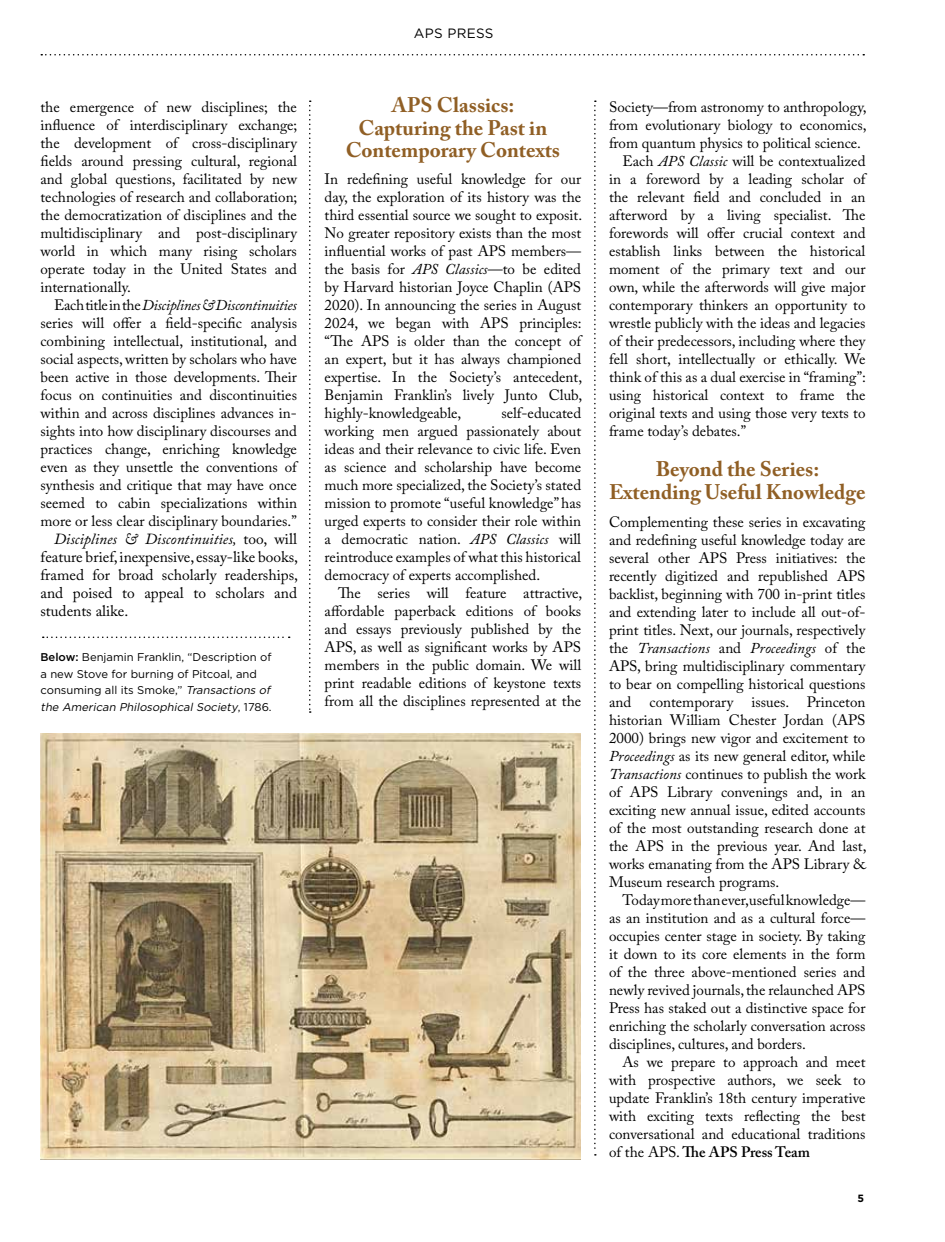
<style>
.page{position:relative;width:945px;height:1242px;background:#fff}
.page>*{position:absolute;margin:0;border:0;box-sizing:border-box;transform-origin:0 0}
.t1{font:700 21px/22.5px "Adobe Caslon Pro";color:#905f25;text-align:center}
.t2{font:15.3px/18px "Adobe Caslon Pro";color:#000;text-align:justify}
.t3{font:15px/18px "Adobe Caslon Pro";color:#000;text-align:justify}
.t4{font:13.5px "Gotham";letter-spacing:.02em;color:#000}
.t5{font:11.25px/16.5px "Gotham";color:#000}
.t6{font:700 10.5px "Gotham";color:#000}
.s1{font-style:italic}
.s2{font-weight:500}
.s3{font-weight:600}
</style>
<div class="page">
<svg style="left:309px;top:100px;width:2px;height:613px"></svg>
<svg style="left:41px;top:54px;width:823px;height:2px"></svg>
<svg style="left:43px;top:637px;width:247px;height:1px"></svg>
<svg style="left:594px;top:100px;width:2px;height:1056px"></svg>
<img style="left:40px;top:734px;width:541px;height:426px">
<p class="t3" style="left:40px;top:97px;width:258px">the emergence of new disciplines; the influence of interdisciplinary exchange; the development of cross-disciplinary fields around pressing cultural, regional and global questions, facilitated by new technologies of research and collaboration; the democratization of disciplines and the multidisciplinary and post-disciplinary world in which many rising scholars operate today in the United States and internationally.</p>
<p class="t3" style="left:40px;top:295px;width:258px;text-indent:14px">Each title in the <span class="s1">Disciplines &amp; Discontinuities </span>series will offer a field-specific analysis combining intellectual, institutional, and social aspects, written by scholars who have been active in those developments. Their focus on continuities and discontinuities within and across disciplines advances in&shy;sights into how disciplinary discourses and practices change, enriching knowledge even as they unsettle the conventions of synthesis and critique that may have once seemed to cabin specializations within more or less clear disciplinary boundaries.”</p>
<p class="t2" style="left:41px;top:529px;width:259px;text-indent:13px"><span class="s1">Disciplines &amp; Discontinuities,</span> too, will feature brief, inexpensive, essay-like books, framed for broad scholarly readerships, and poised to appeal to scholars and students alike.</p>
<p class="t5" style="left:40px;top:649px;width:234px"><span class="s2">Below:</span> Benjamin Franklin, “Description of a new Stove for burning of Pitcoal, and consuming all its Smoke,” <span class="s1">Transactions of the American PhilosophicalSociety</span>, 1 7 8 6 .</p>
<p class="t4" style="left:414px;top:24px;width:81px">APS PRESS</p>
<h1 class="t1" style="left:346px;top:94px;width:216px">APS Classics:<br>Capturing the Past in<br>Contemporary Contexts</h1>
<p class="t3" style="left:325px;top:170px;width:259px">In redefining useful knowledge for our day, the exploration of its history was the third essential source we sought to exposit.<br>No greater repository exists than the most influential works of past APS members— the basis for <span class="s1">APS Classics</span>—to be edited by Harvard historian Joyce Chaplin (APS 2020). In announcing the series in August 2024, we began with APS principles: “The APS is older than the concept of an expert, but it has always championed expertise. In the Society’s antecedent, Benjamin Franklin’s lively Junto Club, highly-knowledgeable,</p>
<p class="t3" style="left:325px;top:404px;width:258px;text-indent:177px">self-educated working men argued passionately about ideas and their relevance to civic life. Even as science and scholarship have become much more specialized, the Society’s stated mission to promote “useful knowledge” has urged experts to consider their role within a democratic nation. <span class="s1">APS Classics</span> will reintroduce examples of what this historical democracy of experts accomplished.</p>
<p class="t3" style="left:325px;top:584px;width:259px;text-indent:14px">The series will feature attractive, affordable paperback editions of books and essays previously published by the APS, as well as significant works by APS members in the public domain. We will print readable editions of keystone texts from all the disciplines represented at the</p>
<p class="t3" style="left:609px;top:97px;width:259px">Society—from astronomy to anthropology,</p>
<p class="t3" style="left:609px;top:115px;width:259px">from evolutionary biology to economics,</p>
<p class="t3" style="left:609px;top:133px;width:254px">from quantum physics to political science.</p>
<p class="t3" style="left:622px;top:151px;width:244px">Each <span class="s1">APS Classic</span> will be contextualized</p>
<p class="t3" style="left:609px;top:169px;width:258px">in a foreword by a leading scholar of</p>
<p class="t3" style="left:609px;top:187px;width:258px">the relevant field and concluded in an</p>
<p class="t3" style="left:609px;top:205px;width:258px">afterword by a living specialist. The</p>
<p class="t3" style="left:609px;top:223px;width:258px">forewords will offer crucial context and</p>
<p class="t3" style="left:609px;top:241px;width:258px">establish links between the historical</p>
<p class="t3" style="left:609px;top:259px;width:258px">moment of the primary text and our</p>
<p class="t3" style="left:609px;top:277px;width:258px">own, while the afterwords will give major</p>
<p class="t3" style="left:609px;top:295px;width:258px">contemporary thinkers an opportunity to</p>
<p class="t3" style="left:609px;top:313px;width:258px">wrestle publicly with the ideas and legacies</p>
<p class="t3" style="left:609px;top:331px;width:258px">of their predecessors, including where they</p>
<p class="t3" style="left:609px;top:349px;width:258px">fell short, intellectually or ethically. We</p>
<p class="t3" style="left:609px;top:367px;width:258px">think of this as a dual exercise in “framing”:</p>
<p class="t3" style="left:609px;top:385px;width:258px">using historical context to frame the</p>
<p class="t3" style="left:609px;top:403px;width:258px">original texts and using those very texts to</p>
<p class="t3" style="left:609px;top:421px;width:139px">frame today’s debates.”</p>
<h1 class="t1" style="left:609px;top:458px;width:258px">Beyond the Series:<br>Extending Useful Knowledge</h1>
<p class="t3" style="left:609px;top:513px;width:259px">Complementing these series in excavating and redefining useful knowledge today are several other APS Press initiatives: the recently digitized and republished APS backlist, beginning with 700 in-print titles and extending later to include all out-of&shy;print titles. Next, our journals, respectively the <span class="s1">Transactions</span> and <span class="s1">Proceedings</span> of the APS, bring multidisciplinary commentary to bear on compelling historical questions and contemporary issues. Princeton historian William Chester Jordan (APS 2000) brings new vigor and excitement to <span class="s1">Proceedings</span> as its new general editor, while <span class="s1">Transactions</span> continues to publish the work of APS Library convenings and, in an exciting new annual issue, edited accounts of the most outstanding research done at the APS in the previous year. And last, works emanating from the APS Library &amp; Museum research programs.</p>
<p class="t3" style="left:609px;top:891px;width:258px;text-indent:14px">Today more than ever, useful knowledge— as an institution and as a cultural force— occupies center stage in society. By taking it down to its core elements in the form of the three above-mentioned series and newly revived journals, the relaunched APS Press has staked out a distinctive space for enriching the scholarly conversation across disciplines, cultures, and borders.</p>
<p class="t3" style="left:609px;top:1053px;width:258px;text-indent:14px">As we prepare to approach and meet with prospective authors, we seek to update Franklin’s 18th century imperative with exciting texts reflecting the best conversational and educational traditions of the APS. <span class="s3">The APS Press Team</span></p>
<p class="t6" style="left:857px;top:1191px;width:8px">5</p>
</div>
